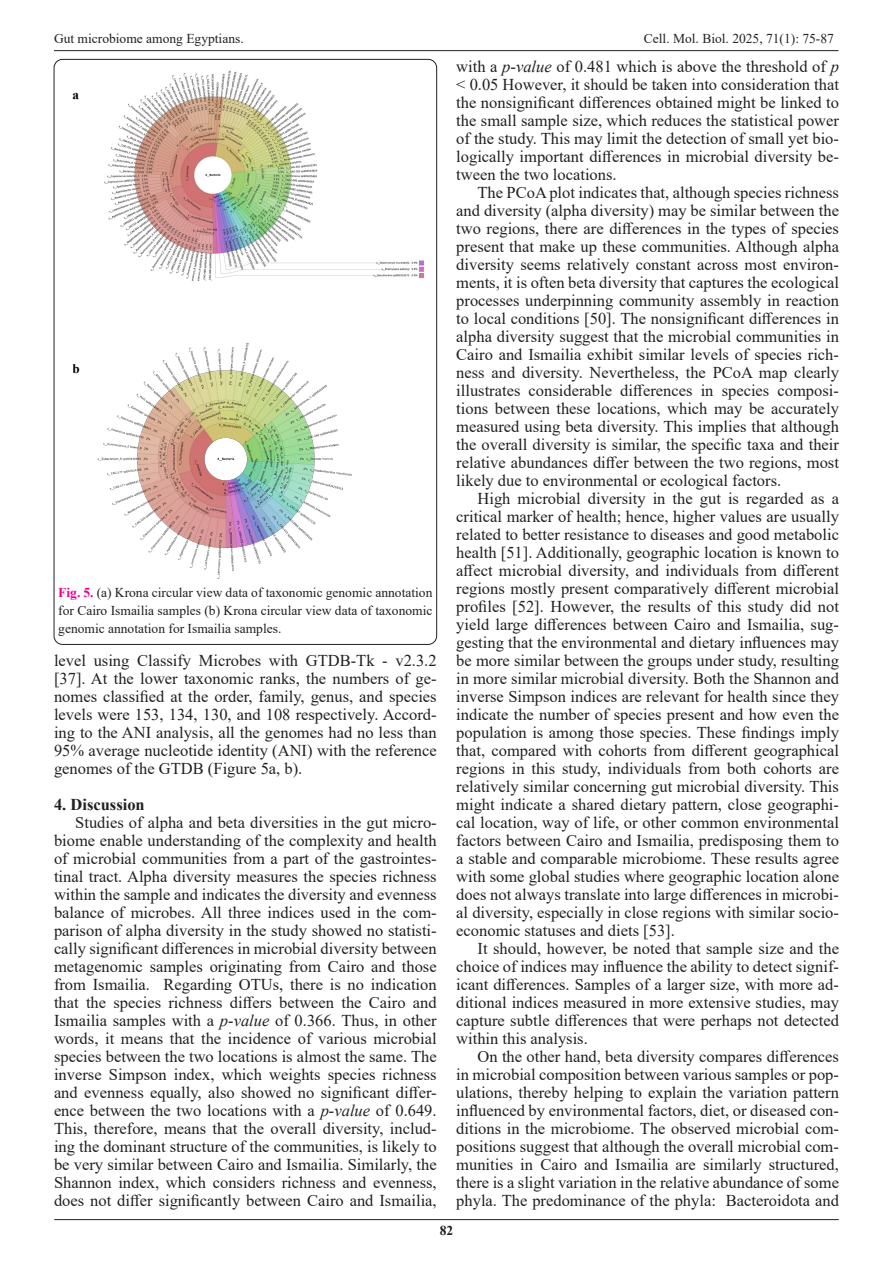
<style>
.page{position:relative;width:893px;height:1263px;background:#fff}
.page>*{position:absolute;margin:0;border:0;box-sizing:border-box;transform-origin:0 0}
.t1{font:16.5px/18px "Times New Roman";color:#231f20;text-align:justify}
.t2{font:700 16.5px "Times New Roman";color:#231f20}
.t3{font:13.5px/18px "Times New Roman";color:#231f20;text-align:justify}
.t4{font:700 13.5px "Times New Roman";color:#231f20}
.t5{font:700 13.2px "Times New Roman";color:#000}
.s1{font-weight:700;color:#ed028c}
.s2{font-style:italic}
</style>
<div class="page">
<hr style="left:54px;top:50px;width:784px;height:1px;background:#231f20">
<hr style="left:54px;top:1219px;width:785px;height:1px;background:#231f20">
<img style="left:104px;top:70px;width:321px;height:211px">
<img style="left:97px;top:343px;width:255px;height:236px">
<p class="t3" style="left:54px;top:29px;width:191px">Gut microbiome among Egyptians.</p>
<p class="t3" style="left:644px;top:29px;width:192px">Cell. Mol. Biol. 2025, 71(1): 75-87</p>
<p class="t5" style="left:73px;top:85px;width:8px">a</p>
<p class="t5" style="left:73px;top:359px;width:9px">b</p>
<p class="t3" style="left:58px;top:583px;width:376px"><span class="s1">Fig. 5.</span> (a) Krona circular view data of taxonomic genomic annotation for Cairo Ismailia samples (b) Krona circular view data of taxonomic genomic annotation for Ismailia samples.</p>
<p class="t1" style="left:54px;top:651px;width:384px">level using Classify Microbes with GTDB-Tk - v2.3.2 [37]. At the lower taxonomic ranks, the numbers of ge&shy;nomes classified at the order, family, genus, and species levels were 153, 134, 130, and 108 respectively. Accord&shy;ing to the ANI analysis, all the genomes had no less than 95% average nucleotide identity (ANI) with the reference genomes of the GTDB (Figure 5a, b).</p>
<p class="t2" style="left:54px;top:793px;width:92px">4. Discussion</p>
<p class="t1" style="left:54px;top:813px;width:384px;text-indent:21px">Studies of alpha and beta diversities in the gut micro&shy;biome enable understanding of the complexity and health of microbial communities from a part of the gastrointes&shy;tinal tract. Alpha diversity measures the species richness within the sample and indicates the diversity and evenness balance of microbes. All three indices used in the com&shy;parison of alpha diversity in the study showed no statisti&shy;cally significant differences in microbial diversity between metagenomic samples originating from Cairo and those from Ismailia. Regarding OTUs, there is no indication that the species richness differs between the Cairo and Ismailia samples with a <span class="s2">p-value</span> of 0.366. Thus, in other words, it means that the incidence of various microbial species between the two locations is almost the same. The inverse Simpson index, which weights species richness and evenness equally, also showed no significant differ&shy;ence between the two locations with a <span class="s2">p-value</span> of 0.649.<br>This, therefore, means that the overall diversity, includ&shy;ing the dominant structure of the communities, is likely to be very similar between Cairo and Ismailia. Similarly, the Shannon index, which considers richness and evenness, does not differ significantly between Cairo and Ismailia,</p>
<p class="t1" style="left:456px;top:57px;width:384px">with a <span class="s2">p-value</span> of 0.481 which is above the threshold of <span class="s2">p </span>&lt; 0.05 However, it should be taken into consideration that the nonsignificant differences obtained might be linked to the small sample size, which reduces the statistical power of the study. This may limit the detection of small yet bio&shy;logically important differences in microbial diversity be&shy;tween the two locations.</p>
<p class="t1" style="left:456px;top:183px;width:384px;text-indent:21px">The PCoA plot indicates that, although species richness and diversity (alpha diversity) may be similar between the two regions, there are differences in the types of species present that make up these communities. Although alpha diversity seems relatively constant across most environ&shy;ments, it is often beta diversity that captures the ecological processes underpinning community assembly in reaction to local conditions [50]. The nonsignificant differences in alpha diversity suggest that the microbial communities in Cairo and Ismailia exhibit similar levels of species rich&shy;ness and diversity. Nevertheless, the PCoA map clearly illustrates considerable differences in species composi&shy;tions between these locations, which may be accurately measured using beta diversity. This implies that although the overall diversity is similar, the specific taxa and their relative abundances differ between the two regions, most likely due to environmental or ecological factors.</p>
<p class="t1" style="left:456px;top:489px;width:384px;text-indent:21px">High microbial diversity in the gut is regarded as a critical marker of health; hence, higher values are usually related to better resistance to diseases and good metabolic health [51]. Additionally, geographic location is known to affect microbial diversity, and individuals from different regions mostly present comparatively different microbial profiles [52]. However, the results of this study did not yield large differences between Cairo and Ismailia, sug&shy;gesting that the environmental and dietary influences may be more similar between the groups under study, resulting in more similar microbial diversity. Both the Shannon and inverse Simpson indices are relevant for health since they indicate the number of species present and how even the population is among those species. These findings imply that, compared with cohorts from different geographical regions in this study, individuals from both cohorts are relatively similar concerning gut microbial diversity. This might indicate a shared dietary pattern, close geographi&shy;cal location, way of life, or other common environmental factors between Cairo and Ismailia, predisposing them to a stable and comparable microbiome. These results agree with some global studies where geographic location alone does not always translate into large differences in microbi&shy;al diversity, especially in close regions with similar socio&shy;economic statuses and diets [53].</p>
<p class="t1" style="left:456px;top:939px;width:384px;text-indent:21px">It should, however, be noted that sample size and the choice of indices may influence the ability to detect signif&shy;icant differences. Samples of a larger size, with more ad&shy;ditional indices measured in more extensive studies, may capture subtle differences that were perhaps not detected within this analysis.</p>
<p class="t1" style="left:456px;top:1047px;width:384px;text-indent:21px">On the other hand, beta diversity compares differences in microbial composition between various samples or pop&shy;ulations, thereby helping to explain the variation pattern influenced by environmental factors, diet, or diseased con&shy;ditions in the microbiome. The observed microbial com&shy;positions suggest that although the overall microbial com&shy;munities in Cairo and Ismailia are similarly structured, there is a slight variation in the relative abundance of some phyla. The predominance of the phyla: Bacteroidota and</p>
<p class="t4" style="left:440px;top:1220px;width:15px">82</p>
</div>
